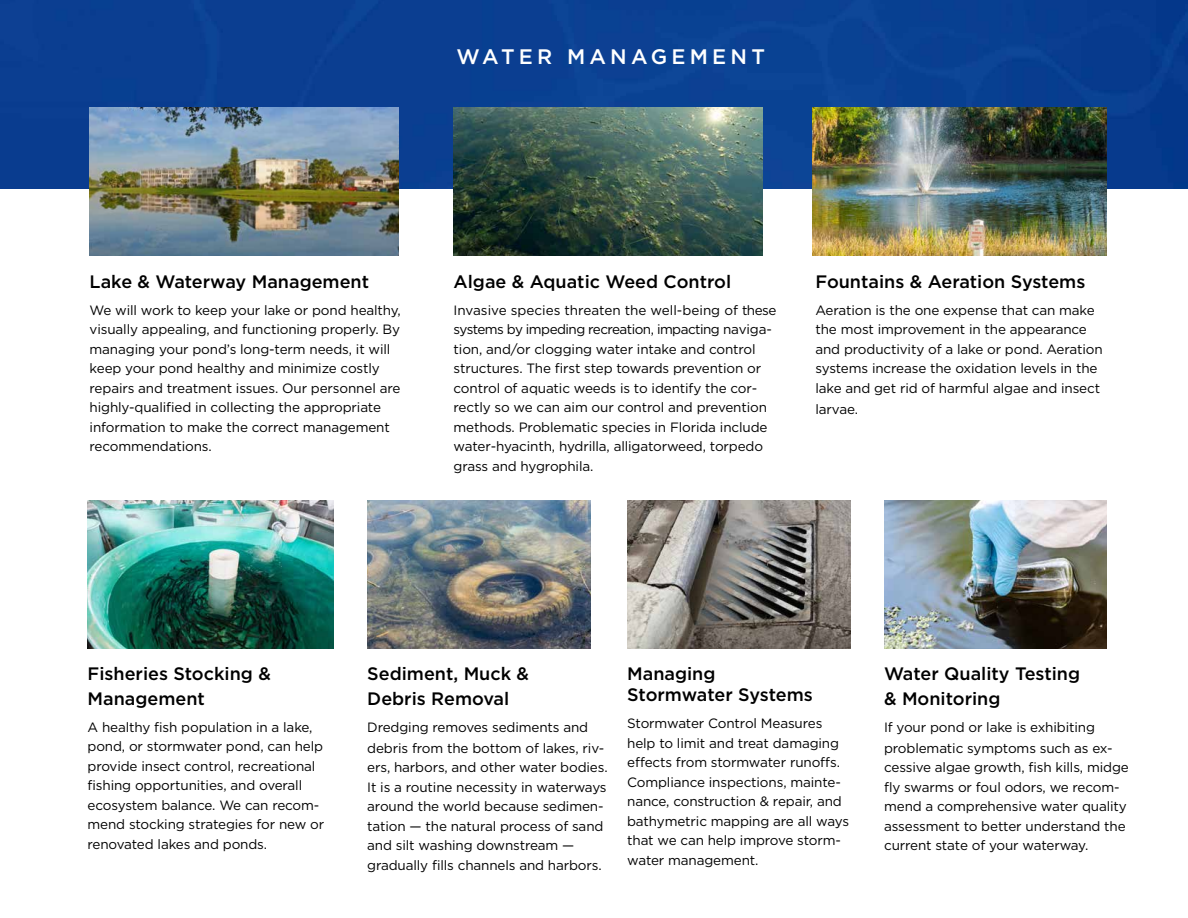
<style>
.page{position:relative;width:1188px;height:918px;background:#fff}
.page>*{position:absolute;margin:0;border:0;box-sizing:border-box;transform-origin:0 0}
.t1{font:500 21px "Gotham";letter-spacing:.2em;color:#fff}
.t2{font:500 18px/25.2px "Gotham";color:#000}
.t3{font:13.5px/19.5px "Gotham";letter-spacing:-.01em;color:#000}
</style>
<div class="page">
<div style="left:0;top:0;width:1188px;height:189px;background:#0b3e91"></div>
<img style="left:627px;top:500px;width:223px;height:148px">
<img style="left:454px;top:108px;width:309px;height:148px">
<img style="left:884px;top:500px;width:223px;height:148px">
<img style="left:90px;top:108px;width:309px;height:148px">
<img style="left:812px;top:108px;width:295px;height:148px">
<img style="left:88px;top:500px;width:246px;height:148px">
<img style="left:367px;top:500px;width:224px;height:148px">
<h1 class="t1" style="left:456px;top:43px;width:310px">WATER MANAGEMENT</h1>
<h2 class="t2" style="left:90px;top:269px;width:281px">Lake &amp; Waterway Management</h2>
<p class="t3" style="left:90px;top:300px;width:313px">We will work to keep your lake or pond healthy, visually appealing, and functioning properly. By managing your pond’s long-term needs, it will keep your pond healthy and minimize costly repairs and treatment issues. Our personnel are highly-qualified in collecting the appropriate information to make the correct management recommendations.</p>
<h2 class="t2" style="left:454px;top:269px;width:279px">Algae &amp; Aquatic Weed Control</h2>
<p class="t3" style="left:454px;top:300px;width:324px">Invasive species threaten the well-being of these systems by impeding recreation, impacting naviga&shy;tion, and/or clogging water intake and control structures. The first step towards prevention or control of aquatic weeds is to identify the cor&shy;rectly so we can aim our control and prevention methods. Problematic species in Florida include water-hyacinth, hydrilla, alligatorweed, torpedo grass and hygrophila.</p>
<h2 class="t2" style="left:815px;top:269px;width:271px">Fountains &amp; Aeration Systems</h2>
<p class="t3" style="left:815px;top:300px;width:289px">Aeration is the one expense that can make the most improvement in the appearance and productivity of a lake or pond. Aeration systems increase the oxidation levels in the lake and get rid of harmful algae and insect</p>
<p class="t3" style="left:815px;top:399px;width:44px">larvae.</p>
<h2 class="t2" style="left:88px;top:660px;width:185px">Fisheries Stocking &amp;<br>Management</h2>
<p class="t3" style="left:88px;top:717px;width:238px">A healthy fish population in a lake, pond, or stormwater pond, can help provide insect control, recreational fishing opportunities, and overall ecosystem balance. We can recom&shy;mend stocking strategies for new or renovated lakes and ponds.</p>
<h2 class="t2" style="left:367px;top:660px;width:163px">Sediment, Muck &amp;<br>Debris Removal</h2>
<p class="t3" style="left:367px;top:716px;width:239px;line-height:21px">Dredging removes sediments and debris from the bottom of lakes, riv-</p>
<p class="t3" style="left:367px;top:758px;width:242px">ers, harbors, and other water bodies.<br>It is a routine necessity in waterways around the world because sedimen&shy;tation — the natural process of sand and silt washing downstream — gradually fills channels and harbors.</p>
<h2 class="t2" style="left:627px;top:662px;width:187px;line-height:21.6px">Managing<br>Stormwater Systems</h2>
<p class="t3" style="left:627px;top:713px;width:223px">Stormwater Control Measures help to limit and treat damaging effects from stormwater runoffs.<br>Compliance inspections, mainte&shy;nance, construction &amp; repair, and bathymetric mapping are all ways that we can help improve storm&shy;water management.</p>
<h2 class="t2" style="left:884px;top:660px;width:198px">Water Quality Testing &amp; Monitoring</h2>
<p class="t3" style="left:884px;top:716px;width:230px;line-height:21px">If your pond or lake is exhibiting problematic symptoms such as ex-</p>
<p class="t3" style="left:884px;top:758px;width:246px">cessive algae growth, fish kills, midge fly swarms or foul odors, we recom&shy;mend a comprehensive water quality assessment to better understand the current state of your waterway.</p>
</div>
